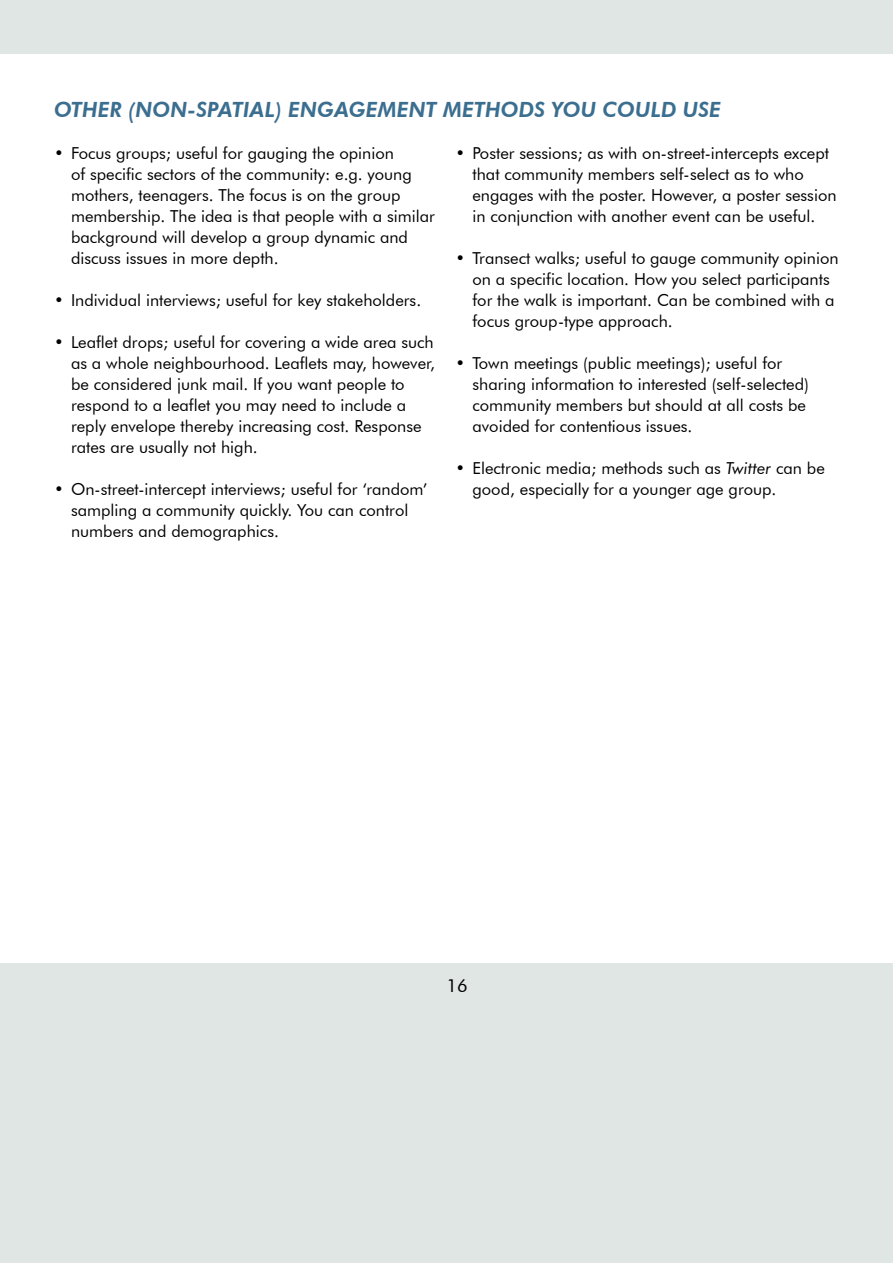
<style>
.page{position:relative;width:893px;height:1263px;background:#fff}
.page>*{position:absolute;margin:0;border:0;box-sizing:border-box;transform-origin:0 0}
.t1{font:italic 800 21px "Futura BT";color:#3b6e8f}
.t2{font:18px "Futura BT";color:#000}
.t3{font:16.5px/21px "Futura BT";color:#000}
.s1{font-style:italic}
</style>
<div class="page">
<div style="left:0;top:0;width:893px;height:54px;background:#dfe6e3"></div>
<div style="left:0;top:963px;width:893px;height:300px;background:#dfe6e3"></div>
<p class="t1" style="left:54px;top:97px;width:669px">OTHER (NON-SPATIAL) ENGAGEMENT METHODS YOU COULD USE</p>
<p class="t3" style="left:472px;top:143px;width:366px;text-indent:-17px">• Poster sessions; as with on-street-intercepts except that community members self-select as to who engages with the poster. However, a poster session in conjunction with another event can be useful.</p>
<p class="t3" style="left:472px;top:248px;width:368px;text-indent:-17px">• Transect walks; useful to gauge community opinion on a specific location. How you select participants for the walk is important. Can be combined with a focus group-type approach.</p>
<p class="t3" style="left:472px;top:353px;width:338px;text-indent:-17px">• Town meetings (public meetings); useful for sharing information to interested (self-selected) community members but should at all costs be avoided for contentious issues.</p>
<p class="t3" style="left:472px;top:458px;width:354px;text-indent:-17px">• Electronic media; methods such as <span class="s1">Twitter</span> can be good, especially for a younger age group.</p>
<p class="t3" style="left:71px;top:143px;width:365px;text-indent:-17px">• Focus groups; useful for gauging the opinion<br>of specific sectors of the community: e.g. young mothers, teenagers. The focus is on the group membership. The idea is that people with a similar background will develop a group dynamic and discuss issues in more depth.</p>
<p class="t3" style="left:54px;top:290px;width:369px">• Individual interviews; useful for key stakeholders.</p>
<p class="t3" style="left:71px;top:332px;width:366px;text-indent:-17px">• Leaflet drops; useful for covering a wide area such as a whole neighbourhood. Leaflets may, however, be considered junk mail. If you want people to respond to a leaflet you may need to include a reply envelope thereby increasing cost. Response rates are usually not high.</p>
<p class="t3" style="left:71px;top:479px;width:358px;text-indent:-17px">• On-street-intercept interviews; useful for ‘random’ sampling a community quickly. You can control numbers and demographics.</p>
<p class="t2" style="left:446px;top:974px;width:23px">16</p>
</div>
